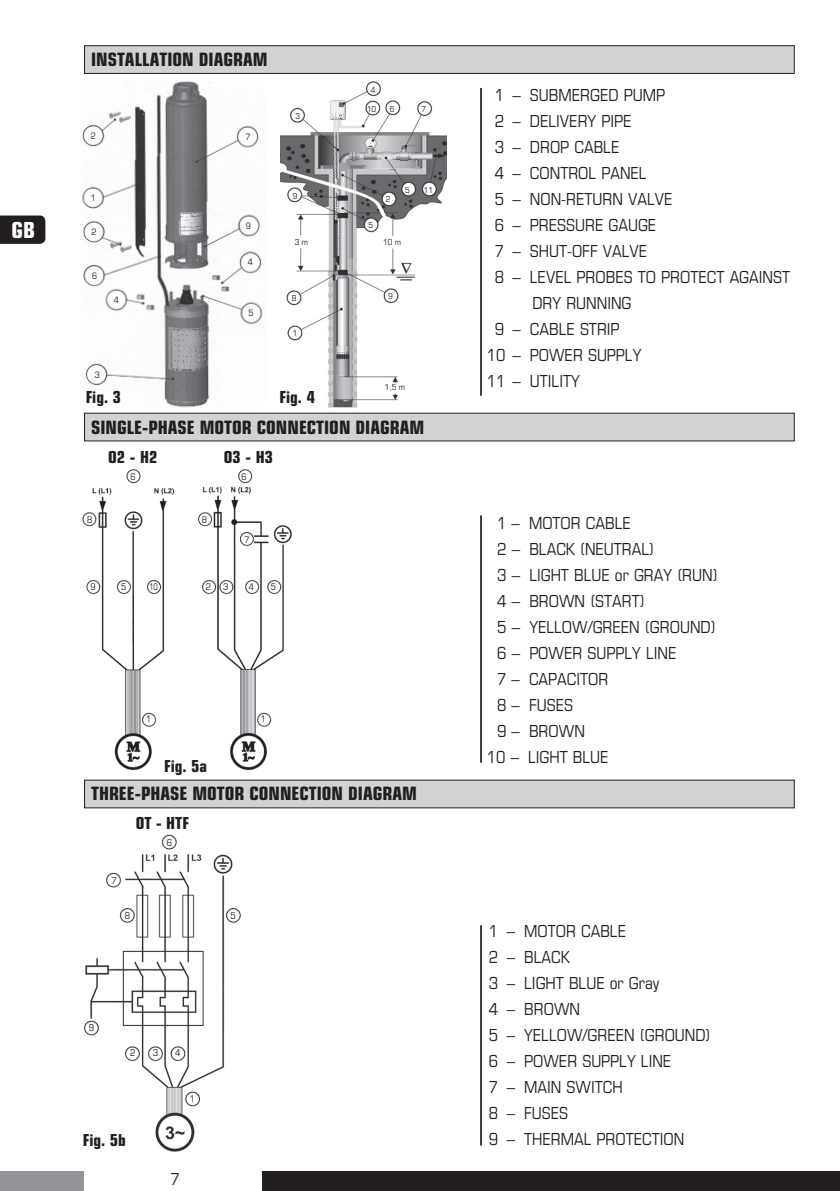
<style>
.page{position:relative;width:840px;height:1191px;background:#fff}
.page>*{position:absolute;margin:0;border:0;box-sizing:border-box;transform-origin:0 0}
.t1{font:800 24px "Eurostile OT Cond";color:#fff}
.t2{font:800 20px "Eurostile OT Cond";color:#231f20}
.t3{font:18px/26px "Eurostile OT Cond";color:#231f20}
.t4{font:800 18px "Eurostile OT Cond";color:#231f20}
.t5{font:10.2px "Eurostile OT Cond";color:#231f20}
.t6{font:9.8px "Eurostile OT Cond";color:#231f20}
.t7{font:9.8px "Eurostile OT Cond";color:#231f20;scale:.82 1}
.t8{font:9.6px "Eurostile OT Cond";color:#231f20}
.t9{font:8.8px "Eurostile OT Cond";color:#231f20}
</style>
<div class="page">
<div style="left:0;top:1171px;width:84px;height:20px;background:#939598"></div>
<div style="left:262px;top:1171px;width:577px;height:20px;background:#231f20"></div>
<svg style="left:0;top:215px;width:45px;height:29px"></svg>
<div style="left:84px;top:45px;width:710px;height:29px;background:#d1d2d4;border:1px solid #231f20"></div>
<div style="left:84px;top:413px;width:710px;height:28px;background:#d1d2d4;border:1px solid #231f20"></div>
<div style="left:84px;top:780px;width:710px;height:28px;background:#d1d2d4"></div>
<img style="left:82px;top:469px;width:210px;height:302px">
<img style="left:84px;top:834px;width:157px;height:318px">
<img style="left:82px;top:82px;width:181px;height:325px">
<div style="left:80px;top:80px;width:187px;height:329px;border:1px solid #fff;border-radius:14px"></div>
<img style="left:280px;top:81px;width:166px;height:327px">
<hr style="left:480px;top:515px;width:1px;height:247px;background:#231f20">
<hr style="left:480px;top:88px;width:1px;height:308px;background:#231f20">
<hr style="left:480px;top:925px;width:1px;height:220px;background:#231f20">
<h1 class="t1" style="left:12px;top:216px;width:25px">GB</h1>
<p class="t2" style="left:91px;top:48px;width:178px">INSTALLATION DIAGRAM</p>
<p class="t8" style="left:91px;top:131px;width:6px">2</p>
<p class="t8" style="left:245px;top:132px;width:6px">7</p>
<p class="t8" style="left:91px;top:193px;width:6px">1</p>
<p class="t8" style="left:91px;top:227px;width:6px">2</p>
<p class="t8" style="left:92px;top:270px;width:6px">6</p>
<p class="t8" style="left:114px;top:294px;width:6px">4</p>
<p class="t8" style="left:95px;top:369px;width:6px">3</p>
<p class="t8" style="left:246px;top:220px;width:6px">9</p>
<p class="t8" style="left:247px;top:256px;width:6px">4</p>
<p class="t8" style="left:248px;top:307px;width:6px">5</p>
<p class="t9" style="left:295px;top:112px;width:6px">3</p>
<p class="t9" style="left:292px;top:191px;width:6px">9</p>
<p class="t9" style="left:370px;top:85px;width:6px">4</p>
<p class="t9" style="left:367px;top:104px;width:11px">10</p>
<p class="t9" style="left:390px;top:104px;width:6px">6</p>
<p class="t9" style="left:421px;top:105px;width:6px">7</p>
<p class="t9" style="left:368px;top:221px;width:6px">5</p>
<p class="t9" style="left:385px;top:195px;width:6px">2</p>
<p class="t9" style="left:405px;top:185px;width:6px">5</p>
<p class="t9" style="left:424px;top:185px;width:11px">11</p>
<p class="t9" style="left:294px;top:237px;width:15px">3 m</p>
<p class="t9" style="left:383px;top:237px;width:19px">10 m</p>
<p class="t9" style="left:291px;top:293px;width:6px">8</p>
<p class="t9" style="left:293px;top:328px;width:6px">1</p>
<p class="t9" style="left:388px;top:291px;width:6px">9</p>
<p class="t4" style="left:86px;top:387px;width:37px">Fig. 3</p>
<p class="t4" style="left:279px;top:387px;width:37px">Fig. 4</p>
<p class="t9" style="left:384px;top:383px;width:22px">1,5 m</p>
<p class="t2" style="left:91px;top:416px;width:334px">SINGLE-PHASE MOTOR CONNECTION DIAGRAM</p>
<p class="t4" style="left:108px;top:447px;width:51px">O2 - H2</p>
<p class="t4" style="left:224px;top:447px;width:51px">O3 - H3</p>
<p class="t6" style="left:87px;top:514px;width:7px">8</p>
<p class="t6" style="left:130px;top:471px;width:7px">6</p>
<p class="t6" style="left:241px;top:471px;width:7px">6</p>
<p class="t6" style="left:202px;top:514px;width:7px">8</p>
<p class="t6" style="left:244px;top:534px;width:7px">7</p>
<p class="t6" style="left:91px;top:581px;width:7px">9</p>
<p class="t6" style="left:121px;top:581px;width:7px">5</p>
<p class="t7" style="left:149px;top:582px;width:12px">10</p>
<p class="t6" style="left:271px;top:581px;width:7px">5</p>
<p class="t6" style="left:206px;top:582px;width:24px">2 3</p>
<p class="t6" style="left:248px;top:582px;width:7px">4</p>
<p class="t6" style="left:146px;top:713px;width:7px">1</p>
<p class="t6" style="left:260px;top:713px;width:7px">1</p>
<p class="t4" style="left:164px;top:756px;width:44px">Fig. 5a</p>
<p class="t2" style="left:91px;top:782px;width:327px">THREE-PHASE MOTOR CONNECTION DIAGRAM</p>
<p class="t4" style="left:136px;top:813px;width:55px">OT - HTF</p>
<p class="t5" style="left:111px;top:875px;width:7px">7</p>
<p class="t5" style="left:125px;top:909px;width:7px">8</p>
<p class="t5" style="left:167px;top:836px;width:7px">6</p>
<p class="t5" style="left:230px;top:910px;width:7px">5</p>
<p class="t5" style="left:89px;top:1022px;width:7px">9</p>
<p class="t5" style="left:130px;top:1047px;width:7px">2</p>
<p class="t4" style="left:83px;top:1130px;width:45px">Fig. 5b</p>
<p class="t5" style="left:153px;top:1047px;width:7px">3</p>
<p class="t5" style="left:175px;top:1047px;width:7px">4</p>
<p class="t5" style="left:189px;top:1092px;width:7px">1</p>
<p class="t3" style="left:170px;top:1166px;width:11px">7</p>
<p class="t3" style="left:494px;top:83px;width:172px">1 – SUBMERGED PUMP</p>
<p class="t3" style="left:494px;top:109px;width:138px">2 – DELIVERY PIPE</p>
<p class="t3" style="left:494px;top:135px;width:126px">3 – DROP CABLE</p>
<p class="t3" style="left:494px;top:161px;width:153px">4 – CONTROL PANEL</p>
<p class="t3" style="left:494px;top:187px;width:179px">5 – NON-RETURN VALVE</p>
<p class="t3" style="left:494px;top:213px;width:163px">6 – PRESSURE GAUGE</p>
<p class="t3" style="left:494px;top:239px;width:154px">7 – SHUT-OFF VALVE</p>
<p class="t3" style="left:494px;top:265px;width:297px">8 – LEVEL PROBES TO PROTECT AGAINST</p>
<p class="t3" style="left:532px;top:291px;width:101px">DRY RUNNING</p>
<p class="t3" style="left:494px;top:317px;width:126px">9 – CABLE STRIP</p>
<p class="t3" style="left:486px;top:343px;width:156px">10 – POWER SUPPLY</p>
<p class="t3" style="left:486px;top:369px;width:94px">11 – UTILITY</p>
<p class="t3" style="left:497px;top:510px;width:135px">1 – MOTOR CABLE</p>
<p class="t3" style="left:497px;top:536px;width:158px">2 – BLACK (NEUTRAL)</p>
<p class="t3" style="left:497px;top:562px;width:222px">3 – LIGHT BLUE or Gray (RUN)</p>
<p class="t3" style="left:497px;top:588px;width:149px">4 – BROWN (START)</p>
<p class="t3" style="left:497px;top:614px;width:220px">5 – YELLOW/GREEN (GROUND)</p>
<p class="t3" style="left:497px;top:640px;width:181px">6 – POWER SUPPLY LINE</p>
<p class="t3" style="left:497px;top:666px;width:113px">7 – CAPACITOR</p>
<p class="t3" style="left:497px;top:692px;width:77px">8 – FUSES</p>
<p class="t3" style="left:497px;top:718px;width:89px">9 – BROWN</p>
<p class="t3" style="left:486px;top:744px;width:123px">10 – LIGHT BLUE</p>
<p class="t3" style="left:488px;top:918px;width:223px">1 – MOTOR CABLE<br>2 – BLACK<br>3 – LIGHT BLUE or Gray<br>4 – BROWN<br>5 – YELLOW/GREEN (GROUND)<br>6 – POWER SUPPLY LINE<br>7 – MAIN SWITCH<br>8 – FUSES<br>9 – THERMAL PROTECTION</p>
</div>
